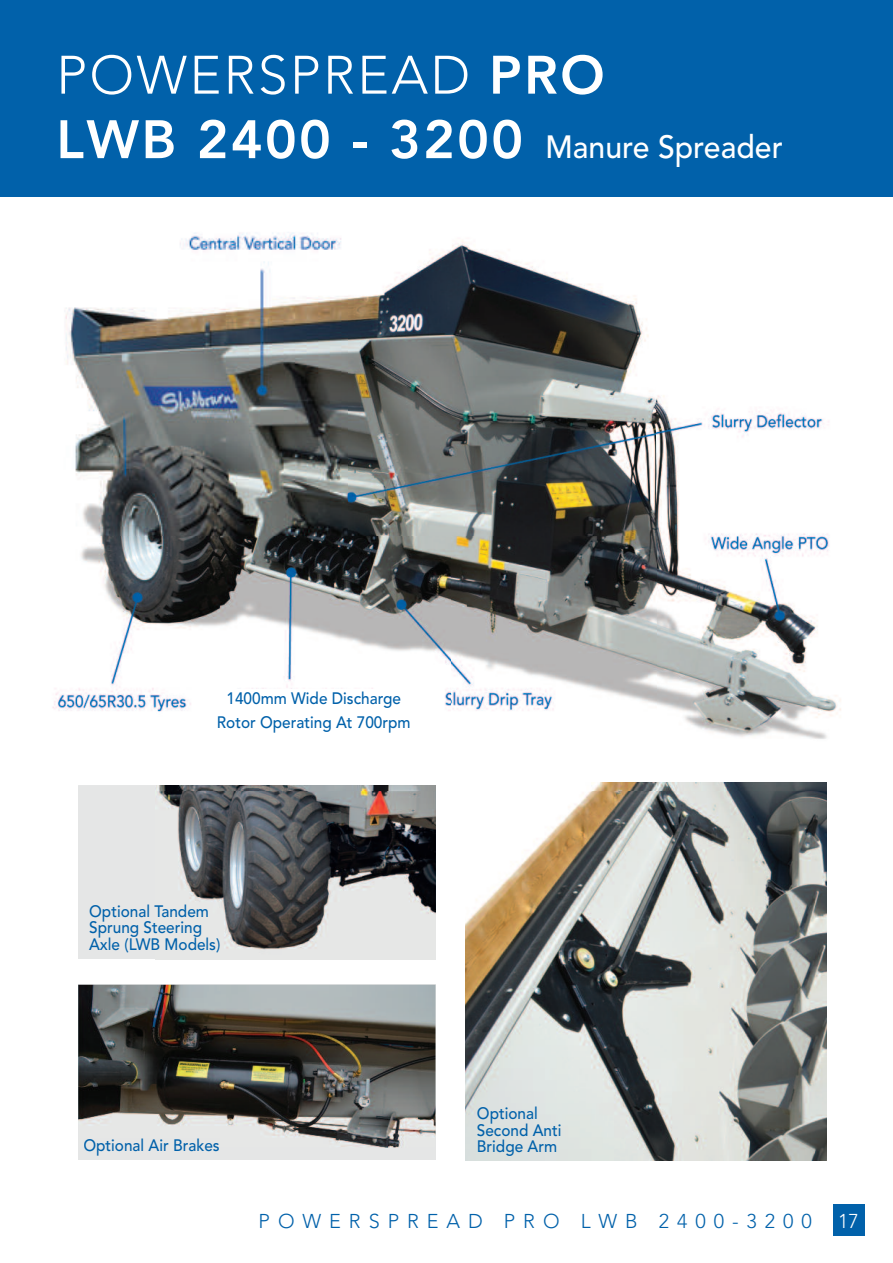
<style>
.page{position:relative;width:893px;height:1263px;background:#fff}
.page>*{position:absolute;margin:0;border:0;box-sizing:border-box;transform-origin:0 0}
.t1{font:800 53.55px/64.5px "Avenir";letter-spacing:.045em;color:#fff}
.t2{font:500 31.95px "Avenir";color:#fff;scale:.95 1}
.t3{font:300 19.8px "Avenir";letter-spacing:.4em;color:#0161aa}
.t4{font:300 19.8px "Avenir";color:#fff}
.t5{font:500 16.5px/16.5px "Avenir";color:#0161aa;scale:.93 1}
.s1{font-weight:300}
</style>
<div class="page">
<div style="left:78px;top:985px;width:357px;height:175px;background:#e5e6e6"></div>
<div style="left:78px;top:785px;width:358px;height:174px;background:#e5e6e6"></div>
<div style="left:0;top:0;width:893px;height:197px;background:#0161aa"></div>
<div style="left:833px;top:1204px;width:32px;height:32px;background:#0161aa"></div>
<img style="left:52px;top:232px;width:789px;height:507px">
<img style="left:156px;top:785px;width:280px;height:175px">
<img style="left:78px;top:985px;width:357px;height:163px">
<img style="left:84px;top:1139px;width:135px;height:9px">
<img style="left:466px;top:782px;width:361px;height:378px">
<div style="left:211px;top:689px;width:204px;height:50px;background:#fff"></div>
<h1 class="t1" style="left:56px;top:43px;width:550px"><span class="s1">POWERSPREAD</span> PRO<br>LWB 2400 - 3200</h1>
<h2 class="t2" style="left:545px;top:119px;width:251px">Manure Spreader</h2>
<p class="t5" style="left:217px;top:685px;width:210px;line-height:24px;text-align:center">1400mm Wide Discharge<br>Rotor Operating At 700rpm</p>
<p class="t5" style="left:89px;top:902px;width:143px">Optional Tandem<br>Sprung Steering<br>Axle (LWB Models)</p>
<p class="t5" style="left:83px;top:1136px;width:148px">Optional Air Brakes</p>
<p class="t5" style="left:477px;top:1104px;width:92px">Optional<br>Second Anti<br>Bridge Arm</p>
<p class="t3" style="left:259px;top:1209px;width:555px">POWERSPREAD PRO LWB 2400-3200</p>
<p class="t4" style="left:838px;top:1209px;width:22px">17</p>
</div>
